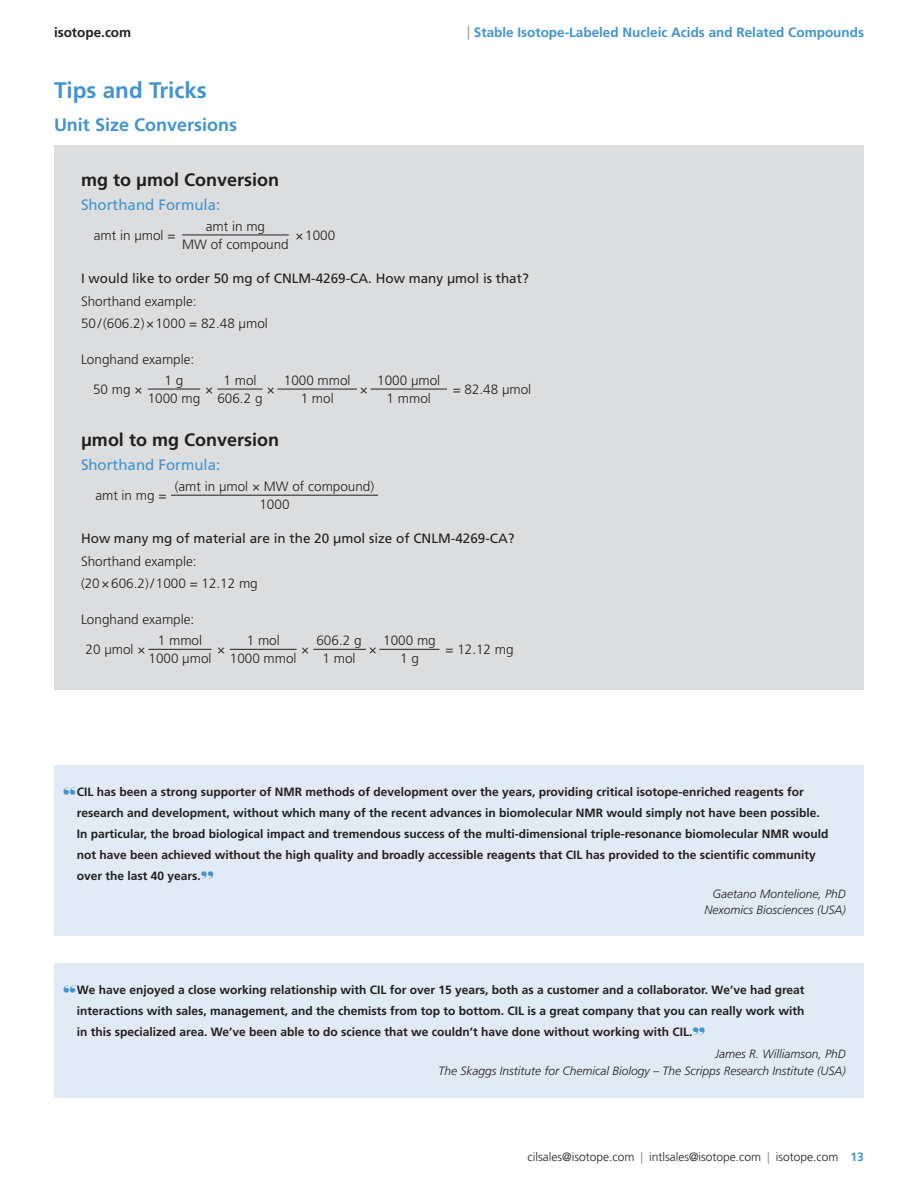
<style>
.page{position:relative;width:918px;height:1188px;background:#fff}
.page>*{position:absolute;margin:0;border:0;box-sizing:border-box;transform-origin:0 0}
.t1{font:700 22.5px "Frutiger LT Std";color:#4194d0}
.t2{font:700 18px "Frutiger LT Std";color:#231f20}
.t3{font:700 18px "Frutiger LT Std";color:#4194d0}
.t4{font:15px "Frutiger LT Std";color:#4194d0}
.t5{font:300 13.5px "Frutiger LT Std";color:#231f20}
.t6{font:13.5px "Frutiger LT Std";color:#231f20}
.t7{font:700 13.5px "Frutiger LT Std";color:#4194d0}
.t8{font:700 13.5px "Frutiger LT Std";color:#231f20}
.t9{font:700 12px/21px "Frutiger LT Std";color:#231f20}
.t10{font:italic 300 12px "Frutiger LT Std";color:#231f20}
.t11{font:300 12px "Frutiger LT Std";color:#231f20}
.s1{font-weight:300;color:#808285}
.s2{color:#4194d0}
.s3{color:#808285}
.s4{font-weight:700;color:#4194d0}
</style>
<div class="page">
<div style="left:54px;top:146px;width:810px;height:544px;background:#dcdddf"></div>
<hr style="left:182px;top:235px;width:107px;height:1px;background:#231f20">
<hr style="left:148px;top:389px;width:52px;height:1px;background:#231f20">
<hr style="left:217px;top:389px;width:46px;height:1px;background:#231f20">
<hr style="left:278px;top:389px;width:79px;height:1px;background:#231f20">
<hr style="left:370px;top:389px;width:77px;height:1px;background:#231f20">
<hr style="left:171px;top:495px;width:207px;height:1px;background:#231f20">
<hr style="left:148px;top:649px;width:64px;height:1px;background:#231f20">
<hr style="left:230px;top:649px;width:67px;height:1px;background:#231f20">
<hr style="left:314px;top:649px;width:52px;height:1px;background:#231f20">
<hr style="left:380px;top:649px;width:60px;height:1px;background:#231f20">
<div style="left:54px;top:765px;width:810px;height:171px;background:#e0ebf6"></div>
<div style="left:54px;top:963px;width:810px;height:135px;background:#e0ebf6"></div>
<p class="t8" style="left:54px;top:25px;width:79px">isotope.com</p>
<p class="t7" style="left:467px;top:25px;width:398px"><span class="s1">|</span> Stable Isotope-Labeled Nucleic Acids and Related Compounds</p>
<p class="t1" style="left:54px;top:77px;width:154px">Tips and Tricks</p>
<p class="t3" style="left:54px;top:114px;width:185px">Unit Size Conversions</p>
<p class="t2" style="left:81px;top:169px;width:200px">mg to µmol Conversion</p>
<p class="t4" style="left:81px;top:196px;width:141px">Shorthand Formula:</p>
<p class="t5" style="left:94px;top:227px;width:83px">amt in µmol =</p>
<p class="t5" style="left:206px;top:218px;width:61px">amt in mg</p>
<p class="t5" style="left:182px;top:236px;width:108px">MW of compound</p>
<p class="t5" style="left:296px;top:227px;width:41px">×1000</p>
<p class="t6" style="left:81px;top:271px;width:449px">I would like to order 50 mg of CNLM-4269-CA. How many µmol is that?</p>
<p class="t5" style="left:81px;top:293px;width:117px">Shorthand example:</p>
<p class="t5" style="left:81px;top:316px;width:188px">50/(606.2)×1000 = 82.48 µmol</p>
<p class="t5" style="left:81px;top:352px;width:115px">Longhand example:</p>
<p class="t5" style="left:93px;top:381px;width:51px">50 mg ×</p>
<p class="t5" style="left:223px;top:372px;width:35px">1 mol</p>
<p class="t5" style="left:217px;top:390px;width:47px">606.2 g</p>
<p class="t5" style="left:284px;top:372px;width:68px">1000 mmol</p>
<p class="t5" style="left:301px;top:390px;width:35px">1 mol</p>
<p class="t5" style="left:377px;top:372px;width:65px">1000 µmol</p>
<p class="t5" style="left:387px;top:390px;width:46px">1 mmol</p>
<p class="t5" style="left:165px;top:372px;width:20px">1 g</p>
<p class="t5" style="left:148px;top:390px;width:54px">1000 mg</p>
<p class="t5" style="left:453px;top:381px;width:80px">= 82.48 µmol</p>
<p class="t5" style="left:205px;top:381px;width:10px">×</p>
<p class="t5" style="left:267px;top:381px;width:10px">×</p>
<p class="t5" style="left:360px;top:381px;width:10px">×</p>
<p class="t2" style="left:81px;top:429px;width:200px">µmol to mg Conversion</p>
<p class="t4" style="left:81px;top:456px;width:141px">Shorthand Formula:</p>
<p class="t5" style="left:95px;top:488px;width:73px">amt in mg =</p>
<p class="t5" style="left:175px;top:479px;width:201px">(amt in µmol × MW of compound)</p>
<p class="t5" style="left:259px;top:497px;width:32px">1000</p>
<p class="t6" style="left:81px;top:531px;width:435px">How many mg of material are in the 20 µmol size of CNLM-4269-CA?</p>
<p class="t5" style="left:81px;top:554px;width:117px">Shorthand example:</p>
<p class="t5" style="left:81px;top:576px;width:178px">(20×606.2)/1000 = 12.12 mg</p>
<p class="t5" style="left:81px;top:612px;width:115px">Longhand example:</p>
<p class="t5" style="left:86px;top:642px;width:61px">20 µmol ×</p>
<p class="t5" style="left:158px;top:633px;width:46px">1 mmol</p>
<p class="t5" style="left:149px;top:651px;width:65px">1000 µmol</p>
<p class="t5" style="left:247px;top:633px;width:35px">1 mol</p>
<p class="t5" style="left:230px;top:651px;width:68px">1000 mmol</p>
<p class="t5" style="left:316px;top:633px;width:47px">606.2 g</p>
<p class="t5" style="left:323px;top:651px;width:35px">1 mol</p>
<p class="t5" style="left:383px;top:633px;width:54px">1000 mg</p>
<p class="t5" style="left:400px;top:651px;width:20px">1 g</p>
<p class="t5" style="left:445px;top:642px;width:70px">= 12.12 mg</p>
<p class="t5" style="left:217px;top:642px;width:10px">×</p>
<p class="t5" style="left:301px;top:642px;width:10px">×</p>
<p class="t5" style="left:369px;top:642px;width:10px">×</p>
<p class="t9" style="left:77px;top:781px;width:753px;text-indent:-14px"><span class="s2">❛❛</span>CIL has been a strong supporter of NMR methods of development over the years, providing critical isotope-enriched reagents for research and development, without which many of the recent advances in biomolecular NMR would simply not have been possible.<br>In particular, the broad biological impact and tremendous success of the multi-dimensional triple-resonance biomolecular NMR would not have been achieved without the high quality and broadly accessible reagents that CIL has provided to the scientific community over the last 40 years.<span class="s2">❜❜</span></p>
<p class="t10" style="left:713px;top:887px;width:135px">Gaetano Montelione, PhD</p>
<p class="t10" style="left:705px;top:903px;width:143px">Nexomics Biosciences (USA)</p>
<p class="t9" style="left:77px;top:979px;width:729px;text-align:justify;text-indent:-14px"><span class="s2">❛❛</span>We have enjoyed a close working relationship with CIL for over 15 years, both as a customer and a collaborator. We’ve had great interactions with sales, management, and the chemists from top to bottom. CIL is a great company that you can really work with in this specialized area. We’ve been able to do science that we couldn’t have done without working with CIL.<span class="s2">❜❜</span></p>
<p class="t10" style="left:715px;top:1047px;width:132px">James R. Williamson, PhD</p>
<p class="t10" style="left:439px;top:1064px;width:409px">The Skaggs Institute for Chemical Biology – The Scripps Research Institute (USA)</p>
<p class="t11" style="left:527px;top:1150px;width:338px">cilsales@isotope.com <span class="s3">|</span> intlsales@isotope.com <span class="s3">|</span> isotope.com <span class="s4">13</span></p>
</div>
